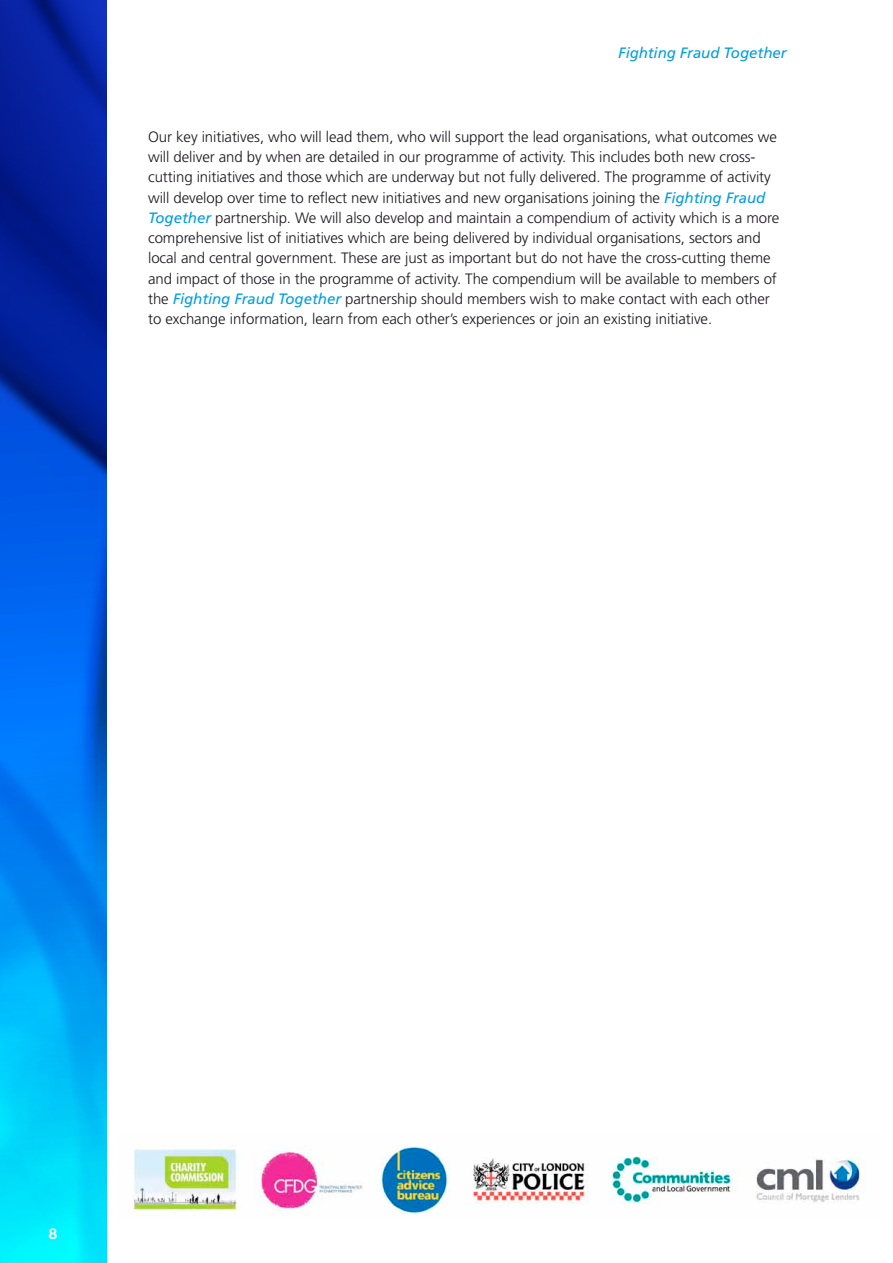
<style>
.page{position:relative;width:893px;height:1263px;background:#fff}
.page>*{position:absolute;margin:0;border:0;box-sizing:border-box;transform-origin:0 0}
.t1{font:300 15px/20.2px "Frutiger";letter-spacing:-.005em;color:#1a171c}
.t2{font:italic 15px "Frutiger";letter-spacing:-.005em;color:#009ee0}
.t3{font:700 15px "Helvetica Neue LT Pro";color:#fff}
.s1{font-weight:400;font-style:italic;color:#009ee0}
</style>
<div class="page">
<img style="left:0;top:0;width:106px;height:1263px">
<img style="left:128px;top:1145px;width:737px;height:71px">
<p class="t2" style="left:618px;top:44px;width:170px">Fighting Fraud Together</p>
<p class="t1" style="left:148px;top:127px;width:633px">Our key initiatives, who will lead them, who will support the lead organisations, what outcomes we will deliver and by when are detailed in our programme of activity. This includes both new cross&shy;cutting initiatives and those which are underway but not fully delivered. The programme of activity will develop over time to reflect new initiatives and new organisations joining the <span class="s1">Fighting Fraud Together</span> partnership. We will also develop and maintain a compendium of activity which is a more comprehensive list of initiatives which are being delivered by individual organisations, sectors and local and central government. These are just as important but do not have the cross-cutting theme and impact of those in the programme of activity. The compendium will be available to members of the <span class="s1">Fighting Fraud Together</span> partnership should members wish to make contact with each other to exchange information, learn from each other’s experiences or join an existing initiative.</p>
<p class="t3" style="left:49px;top:1224px;width:10px">8</p>
</div>
